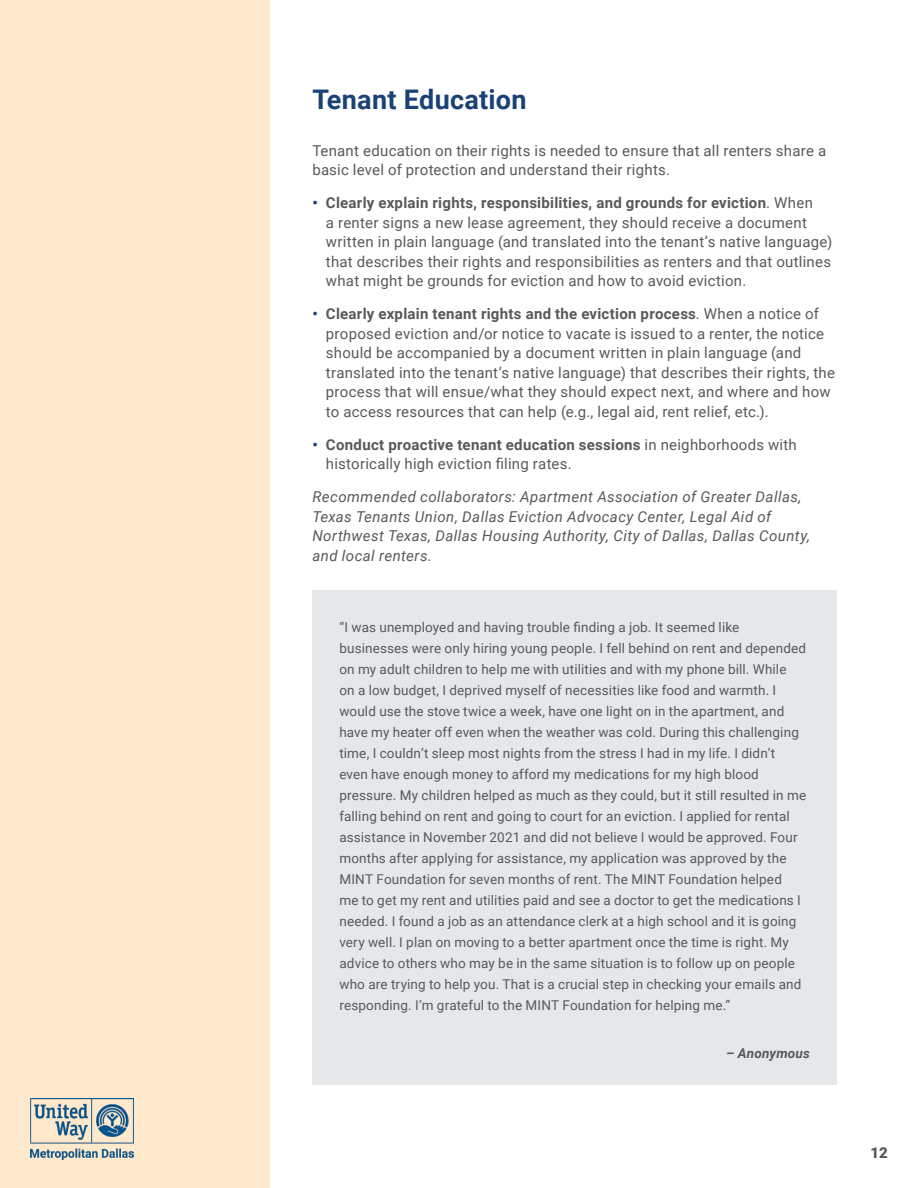
<style>
.page{position:relative;width:918px;height:1188px;background:#fff}
.page>*{position:absolute;margin:0;border:0;box-sizing:border-box;transform-origin:0 0}
.t1{font:700 27px "Roboto";letter-spacing:.01em;color:#1a4175}
.t2{font:15px/19.5px "Roboto";letter-spacing:.015em;color:#58595b}
.t3{font:italic 15px/19.5px "Roboto";letter-spacing:.025em;color:#58595b}
.t4{font:900 15px "Roboto";color:#58595b}
.t5{font:13.5px/21px "Roboto";letter-spacing:.01em;color:#58595b}
.t6{font:italic 700 13.5px "Roboto";letter-spacing:.01em;color:#58595b}
.s1{font-weight:700;color:#1a4175}
.s2{font-weight:700}
</style>
<div class="page">
<div style="left:0;top:0;width:270px;height:1188px;background:#ffe9cd"></div>
<img style="left:30px;top:1098px;width:104px;height:61px">
<div style="left:312px;top:591px;width:525px;height:494px;background:#e6e7e8"></div>
<h1 class="t1" style="left:312px;top:81px;width:216px">Tenant Education</h1>
<p class="t2" style="left:312px;top:140px;width:515px">Tenant education on their rights is needed to ensure that all renters share a basic level of protection and understand their rights.</p>
<p class="t2" style="left:326px;top:193px;width:508px;text-indent:-14px"><span class="s1">•</span> <span class="s2">Clearly explain rights, responsibilities, and grounds for eviction</span>. When<br>a renter signs a new lease agreement, they should receive a document written in plain language (and translated into the tenant’s native language) that describes their rights and responsibilities as renters and that outlines what might be grounds for eviction and how to avoid eviction.</p>
<p class="t2" style="left:326px;top:304px;width:511px;text-indent:-14px"><span class="s1">•</span> <span class="s2">Clearly explain tenant rights and the eviction process</span>. When a notice of proposed eviction and/or notice to vacate is issued to a renter, the notice should be accompanied by a document written in plain language (and translated into the tenant’s native language) that describes their rights, the process that will ensue/what they should expect next, and where and how to access resources that can help (e.g., legal aid, rent relief, etc.).</p>
<p class="t2" style="left:326px;top:434px;width:473px;text-indent:-14px"><span class="s1">•</span> <span class="s2">Conduct proactive tenant education sessions</span> in neighborhoods with historically high eviction filing rates.</p>
<p class="t3" style="left:312px;top:487px;width:499px">Recommended collaborators: Apartment Association of Greater Dallas, Texas Tenants Union, Dallas Eviction Advocacy Center, Legal Aid of Northwest Texas, Dallas Housing Authority, City of Dallas, Dallas County, and local renters.</p>
<p class="t5" style="left:339px;top:616px;width:468px">“I was unemployed and having trouble finding a job. It seemed like businesses were only hiring young people. I fell behind on rent and depended on my adult children to help me with utilities and with my phone bill. While<br>on a low budget, I deprived myself of necessities like food and warmth. I would use the stove twice a week, have one light on in the apartment, and have my heater off even when the weather was cold. During this challenging time, I couldn’t sleep most nights from the stress I had in my life. I didn’t even have enough money to afford my medications for my high blood pressure. My children helped as much as they could, but it still resulted in me falling behind on rent and going to court for an eviction. I applied for rental assistance in November 2021 and did not believe I would be approved. Four months after applying for assistance, my application was approved by the MINT Foundation for seven months of rent. The MINT Foundation helped<br>me to get my rent and utilities paid and see a doctor to get the medications I needed. I found a job as an attendance clerk at a high school and it is going very well. I plan on moving to a better apartment once the time is right. My advice to others who may be in the same situation is to follow up on people who are trying to help you. That is a crucial step in checking your emails and responding. I’m grateful to the MINT Foundation for helping me.”</p>
<p class="t6" style="left:726px;top:1044px;width:85px">– Anonymous</p>
<p class="t4" style="left:871px;top:1142px;width:19px">12</p>
</div>
